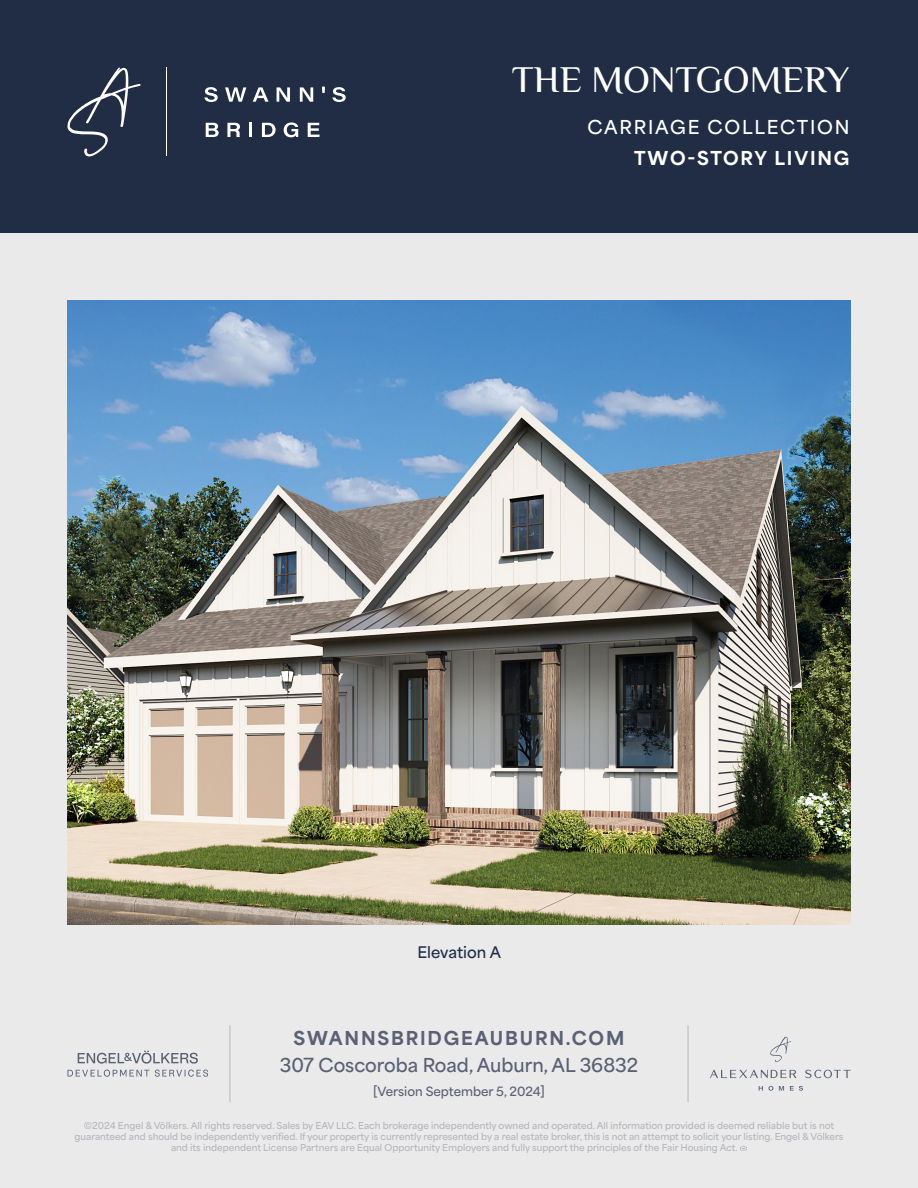
<style>
.page{position:relative;width:918px;height:1188px;background:#eaeaeb}
.page>*{position:absolute;margin:0;border:0;box-sizing:border-box;transform-origin:0 0}
.t1{font:37.5px "El Messiri";color:#fff}
.t2{font:600 18px "Area Normal";color:#596173}
.t3{font:800 18px "Area Normal";letter-spacing:.1em;color:#596173}
.t4{font:600 18px "Area Normal";letter-spacing:.1em;color:#fff}
.t5{font:800 18px "Area Normal";letter-spacing:.1em;color:#fff}
.t6{font:600 15px "Area Normal";color:#212d45}
.t7{font:600 12px "Area Normal";color:#596173}
.t8{font:600 9px "Area Normal";color:#b5b6ba}
</style>
<div class="page">
<div style="left:0;top:0;width:918px;height:233px;background:#212d45"></div>
<svg style="left:67px;top:67px;width:74px;height:89px"></svg>
<svg style="left:204px;top:87px;width:14px;height:15px"></svg>
<svg style="left:225px;top:87px;width:21px;height:15px"></svg>
<svg style="left:253px;top:87px;width:16px;height:15px"></svg>
<svg style="left:277px;top:87px;width:13px;height:15px"></svg>
<svg style="left:300px;top:87px;width:13px;height:15px"></svg>
<svg style="left:322px;top:87px;width:3px;height:6px"></svg>
<svg style="left:332px;top:87px;width:14px;height:15px"></svg>
<svg style="left:206px;top:123px;width:13px;height:14px"></svg>
<svg style="left:227px;top:123px;width:13px;height:14px"></svg>
<hr style="left:249px;top:123px;width:3px;height:14px;background:#fff">
<svg style="left:262px;top:123px;width:14px;height:14px"></svg>
<svg style="left:284px;top:122px;width:14px;height:15px"></svg>
<svg style="left:308px;top:123px;width:12px;height:14px"></svg>
<hr style="left:166px;top:68px;width:1px;height:88px;background:#fff">
<svg style="left:740px;top:1146px;width:7px;height:5px"></svg>
<svg style="left:710px;top:1070px;width:86px;height:8px"></svg>
<svg style="left:805px;top:1070px;width:45px;height:8px"></svg>
<svg style="left:759px;top:1086px;width:14px;height:5px"></svg>
<svg style="left:779px;top:1086px;width:5px;height:5px"></svg>
<svg style="left:790px;top:1086px;width:13px;height:5px"></svg>
<svg style="left:770px;top:1037px;width:21px;height:25px"></svg>
<svg style="left:68px;top:1070px;width:140px;height:7px"></svg>
<svg style="left:78px;top:1051px;width:120px;height:13px"></svg>
<hr style="left:230px;top:1025px;width:1px;height:77px;background:#b5b6ba">
<hr style="left:688px;top:1025px;width:1px;height:77px;background:#b5b6ba">
<img style="left:68px;top:300px;width:782px;height:624px">
<p class="t1" style="left:512px;top:55px;width:339px">THE MONTGOMERY</p>
<p class="t4" style="left:587px;top:111px;width:264px">CARRIAGE COLLECTION</p>
<p class="t5" style="left:634px;top:142px;width:217px">TWO-STORY LIVING</p>
<p class="t6" style="left:417px;top:939px;width:85px">Elevation A</p>
<h2 class="t3" style="left:294px;top:1022px;width:332px">SWANNSBRIDGEAUBURN.COM</h2>
<h2 class="t2" style="left:280px;top:1049px;width:360px">307 Coscoroba Road, Auburn, AL 36832</h2>
<h3 class="t7" style="left:373px;top:1081px;width:173px">[Version September 5, 2024]</h3>
<p class="t8" style="left:84px;top:1117px;width:752px">©2024 Engel &amp; Völkers. All rights reserved. Sales by EAV LLC. Each brokerage independently owned and operated. All information provided is deemed reliable but is not</p>
<p class="t8" style="left:75px;top:1128px;width:770px">guaranteed and should be independently verified. If your property is currently represented by a real estate broker, this is not an attempt to solicit your listing. Engel &amp; Völkers</p>
<p class="t8" style="left:171px;top:1139px;width:568px">and its independent License Partners are Equal Opportunity Employers and fully support the principles of the Fair Housing Act.</p>
</div>
